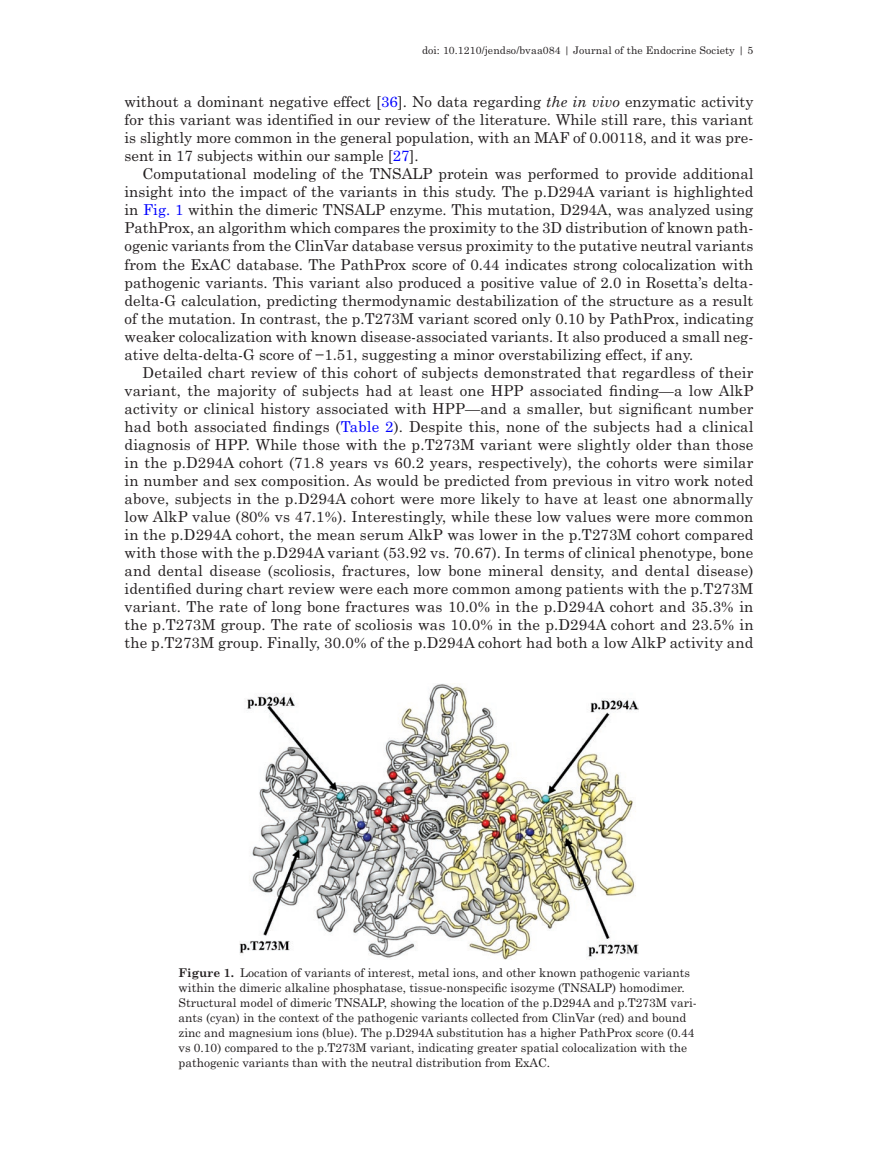
<style>
.page{position:relative;width:878px;height:1175px;background:#fff}
.page>*{position:absolute;margin:0;border:0;box-sizing:border-box;transform-origin:0 0}
.t1{font:15px/18px "Century Schoolbook Std";color:#231f20;text-align:justify}
.t2{font:12px/15px "Century Schoolbook Std";color:#231f20}
.t3{font:10.5px "Century Schoolbook Std";letter-spacing:.01em;color:#231f20}
.s1{color:#00f}
.s2{font-style:italic}
.s3{font-weight:700}
</style>
<div class="page">
<img style="left:240px;top:684px;width:398px;height:275px">
<p class="t3" style="left:422px;top:44px;width:333px">doi: 10.1210/jendso/bvaa084 | Journal of the Endocrine Society | 5</p>
<p class="t1" style="left:124px;top:93px;width:630px">without a dominant negative effect [<span class="s1">36</span>]. No data regarding <span class="s2">the in vivo</span> enzymatic activity for this variant was identified in our review of the literature. While still rare, this variant is slightly more common in the general population, with an MAF of 0.00118, and it was pre&shy;sent in 17 subjects within our sample [<span class="s1">27</span>].</p>
<p class="t1" style="left:124px;top:165px;width:630px;text-indent:18px">Computational modeling of the TNSALP protein was performed to provide additional insight into the impact of the variants in this study. The p.D294A variant is highlighted in <span class="s1">Fig. 1</span> within the dimeric TNSALP enzyme. This mutation, D294A, was analyzed using PathProx, an algorithm which compares the proximity to the 3D distribution of known path&shy;ogenic variants from the ClinVar database versus proximity to the putative neutral variants from the ExAC database. The PathProx score of 0.44 indicates strong colocalization with pathogenic variants. This variant also produced a positive value of 2.0 in Rosetta’s delta&shy;delta-G calculation, predicting thermodynamic destabilization of the structure as a result of the mutation. In contrast, the p.T273M variant scored only 0.10 by PathProx, indicating weaker colocalization with known disease-associated variants. It also produced a small neg&shy;ative delta-delta-G score of −1.51, suggesting a minor overstabilizing effect, if any.</p>
<p class="t1" style="left:124px;top:363px;width:630px;text-indent:18px">Detailed chart review of this cohort of subjects demonstrated that regardless of their variant, the majority of subjects had at least one HPP associated finding—a low AlkP activity or clinical history associated with HPP—and a smaller, but significant number had both associated findings (<span class="s1">Table 2</span>). Despite this, none of the subjects had a clinical diagnosis of HPP. While those with the p.T273M variant were slightly older than those in the p.D294A cohort (71.8 years vs 60.2 years, respectively), the cohorts were similar in number and sex composition. As would be predicted from previous in vitro work noted above, subjects in the p.D294A cohort were more likely to have at least one abnormally low AlkP value (80% vs 47.1%). Interestingly, while these low values were more common in the p.D294A cohort, the mean serum AlkP was lower in the p.T273M cohort compared with those with the p.D294A variant (53.92 vs. 70.67). In terms of clinical phenotype, bone and dental disease (scoliosis, fractures, low bone mineral density, and dental disease) identified during chart review were each more common among patients with the p.T273M variant. The rate of long bone fractures was 10.0% in the p.D294A cohort and 35.3% in the p.T273M group. The rate of scoliosis was 10.0% in the p.D294A cohort and 23.5% in the p.T273M group. Finally, 30.0% of the p.D294A cohort had both a low AlkP activity and</p>
<p class="t2" style="left:178px;top:964px;width:519px"><span class="s3">Figure 1.</span> Location of variants of interest, metal ions, and other known pathogenic variants within the dimeric alkaline phosphatase, tissue-nonspecific isozyme (TNSALP) homodimer.<br>Structural model of dimeric TNSALP, showing the location of the p.D294A and p.T273M vari&shy;ants (cyan) in the context of the pathogenic variants collected from ClinVar (red) and bound zinc and magnesium ions (blue). The p.D294A substitution has a higher PathProx score (0.44 vs 0.10) compared to the p.T273M variant, indicating greater spatial colocalization with the pathogenic variants than with the neutral distribution from ExAC.</p>
</div>
